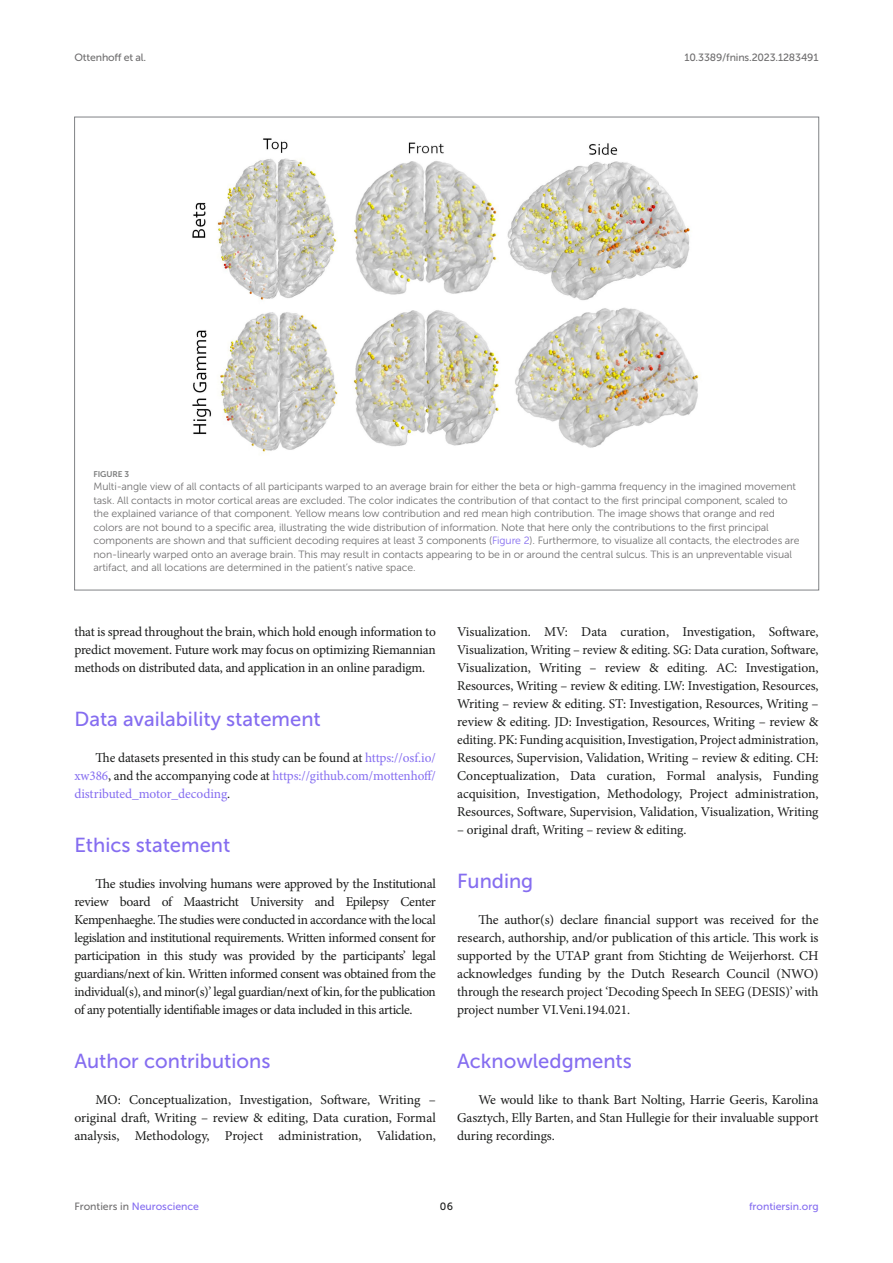
<style>
.page{position:relative;width:893px;height:1263px;background:#fff}
.page>*{position:absolute;margin:0;border:0;box-sizing:border-box;transform-origin:0 0}
.HEAD_1{font:20.25px "Museo Sans 500";color:#856df0}
.TEXT_FLUSH{font:13.5px/18px "Minion Pro";letter-spacing:-.01em;color:#1b1c1b;text-align:justify}
.TEXT_FLUSH-2{font:13.5px/18px "Minion Pro";letter-spacing:-.01em;color:#856df0;text-align:justify}
.FIG_LEG{font:10.5px/13.5px "Museo Sans 300";letter-spacing:-.01em;color:#706f70}
.t1{font:10.5px "Museo Sans 500";letter-spacing:-.015em;color:#706f70}
.t2{font:10.5px "Museo Sans 500";color:#856df0}
.t3{font:10.5px "Museo Sans 500";color:#1b1c1b}
.FIG_HD{font:8.25px "Museo Sans 700";letter-spacing:-.01em;color:#7e7f7f}
.s1{color:#856df0}
.s2{color:#1b1c1b}
.s3{color:#706f70}
</style>
<div class="page">
<img style="left:192px;top:138px;width:507px;height:314px">
<p class="t1" style="left:74px;top:51px;width:73px">Ottenhoff et al.</p>
<p class="t1" style="left:684px;top:51px;width:136px">10.3389/fnins.2023.1283491</p>
<p class="FIG_HD" style="left:94px;top:469px;width:37px">FIGURE 3</p>
<p class="FIG_LEG" style="left:94px;top:480px;width:708px">Multi-angle view of all contacts of all participants warped to an average brain for either the beta or high-gamma frequency in the imagined movement task. All contacts in motor cortical areas are excluded. The color indicates the contribution of that contact to the first principal component, scaled to the explained variance of that component. Yellow means low contribution and red mean high contribution. The image shows that orange and red colors are not bound to a specific area, illustrating the wide distribution of information. Note that here only the contributions to the first principal components are shown and that sufficient decoding requires at least 3 components (<span class="s1">Figure 2</span>). Furthermore, to visualize all contacts, the electrodes are non-linearly warped onto an average brain. This may result in contacts appearing to be in or around the central sulcus. This is an unpreventable visual artifact, and all locations are determined in the patient’s native space.</p>
<p class="TEXT_FLUSH" style="left:74px;top:623px;width:363px">that is spread throughout the brain, which hold enough information to predict movement. Future work may focus on optimizing Riemannian methods on distributed data, and application in an online paradigm.</p>
<p class="HEAD_1" style="left:74px;top:708px;width:248px">Data availability statement</p>
<p class="TEXT_FLUSH-2" style="left:74px;top:749px;width:363px;text-indent:21px"><span class="s2">The datasets presented in this study can be found at</span> https://osf.io/ xw386<span class="s2">, and the accompanying code at</span> https://github.com/mottenhoff/ distributed_motor_decoding<span class="s2">.</span></p>
<p class="HEAD_1" style="left:74px;top:834px;width:158px">Ethics statement</p>
<p class="TEXT_FLUSH" style="left:74px;top:875px;width:363px;text-indent:21px">The studies involving humans were approved by the Institutional review board of Maastricht University and Epilepsy Center Kempenhaeghe. The studies were conducted in accordance with the local legislation and institutional requirements. Written informed consent for participation in this study was provided by the participants’ legal guardians/next of kin. Written informed consent was obtained from the individual(s), and minor(s)’ legal guardian/next of kin, for the publication of any potentially identifiable images or data included in this article.</p>
<p class="HEAD_1" style="left:74px;top:1050px;width:197px">Author contributions</p>
<p class="TEXT_FLUSH" style="left:74px;top:1091px;width:363px;text-indent:21px">MO: Conceptualization, Investigation, Software, Writing – original draft, Writing – review &amp; editing, Data curation, Formal analysis, Methodology, Project administration, Validation,</p>
<p class="TEXT_FLUSH" style="left:457px;top:623px;width:363px">Visualization. MV: Data curation, Investigation, Software, Visualization, Writing – review &amp; editing. SG: Data curation, Software, Visualization, Writing – review &amp; editing. AC: Investigation, Resources, Writing – review &amp; editing. LW: Investigation, Resources, Writing – review &amp; editing. ST: Investigation, Resources, Writing – review &amp; editing. JD: Investigation, Resources, Writing – review &amp; editing. PK: Funding acquisition, Investigation, Project administration, Resources, Supervision, Validation, Writing – review &amp; editing. CH:<br>Conceptualization, Data curation, Formal analysis, Funding acquisition, Investigation, Methodology, Project administration, Resources, Software, Supervision, Validation, Visualization, Writing</p>
<p class="TEXT_FLUSH" style="left:457px;top:821px;width:231px">– original draft, Writing – review &amp; editing.</p>
<p class="HEAD_1" style="left:457px;top:870px;width:78px">Funding</p>
<p class="TEXT_FLUSH" style="left:457px;top:911px;width:363px;text-indent:21px">The author(s) declare financial support was received for the research, authorship, and/or publication of this article. This work is supported by the UTAP grant from Stichting de Weijerhorst. CH acknowledges funding by the Dutch Research Council (NWO) through the research project ‘Decoding Speech In SEEG (DESIS)’ with project number VI.Veni.194.021.</p>
<p class="HEAD_1" style="left:457px;top:1050px;width:176px">Acknowledgments</p>
<p class="TEXT_FLUSH" style="left:457px;top:1091px;width:363px;text-indent:21px">We would like to thank Bart Nolting, Harrie Geeris, Karolina Gasztych, Elly Barten, and Stan Hullegie for their invaluable support during recordings.</p>
<p class="t2" style="left:74px;top:1200px;width:126px"><span class="s3">Frontiers in</span> Neuroscience</p>
<p class="t3" style="left:440px;top:1200px;width:15px">06</p>
<p class="t2" style="left:749px;top:1200px;width:71px">frontiersin.org</p>
</div>
